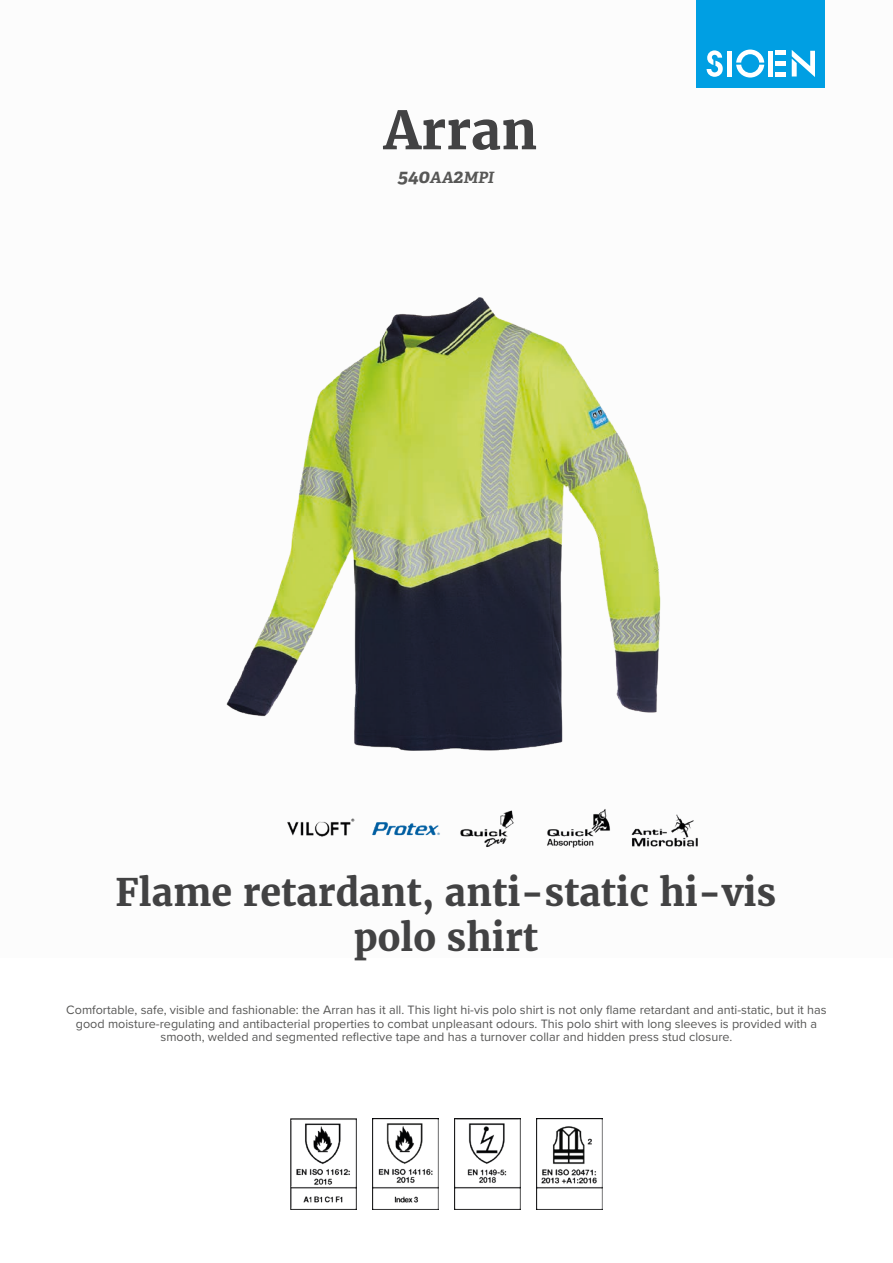
<style>
.page{position:relative;width:893px;height:1263px;background:#fff}
.page>*{position:absolute;margin:0;border:0;box-sizing:border-box;transform-origin:0 0}
.t1{font:700 52.5px "Merriweather";color:#424243}
.t2{font:700 37.5px/45px "Merriweather";color:#424243;text-align:center}
.t3{font:italic 700 15.6px "Adelle";color:#575756}
.t4{font:12.6px/13.6px "Proxima Nova";color:#575756;text-align:center}
.s1{font-size:19.5px}
</style>
<div class="page">
<div style="left:697px;top:0;width:128px;height:88px;background:#009fe3"></div>
<svg style="left:707px;top:50px;width:16px;height:27px"></svg>
<svg style="left:736px;top:50px;width:28px;height:28px"></svg>
<div style="left:727px;top:51px;width:5px;height:26px;background:#fff"></div>
<div style="left:768px;top:51px;width:5px;height:26px;background:#fff"></div>
<div style="left:775px;top:72px;width:11px;height:5px;background:#fff"></div>
<div style="left:775px;top:61px;width:11px;height:5px;background:#fff"></div>
<hr style="left:775px;top:51px;width:11px;height:4px;background:#fff">
<svg style="left:792px;top:50px;width:23px;height:27px"></svg>
<img style="left:688px;top:820px;width:10px;height:27px">
<img style="left:290px;top:1118px;width:67px;height:92px">
<img style="left:372px;top:1118px;width:66px;height:92px">
<img style="left:454px;top:1118px;width:67px;height:92px">
<img style="left:536px;top:1118px;width:67px;height:92px">
<img style="left:226px;top:297px;width:462px;height:551px">
<h1 class="t1" style="left:384px;top:95px;width:155px">Arran</h1>
<p class="t3" style="left:398px;top:168px;width:98px"><span class="s1">540</span>AA<span class="s1">2</span>MPI</p>
<h2 class="t2" style="left:115px;top:869px;width:662px">Flame retardant, anti-static hi-vis polo shirt</h2>
<p class="t4" style="left:66px;top:1002px;width:762px">Comfortable, safe, visible and fashionable: the Arran has it all. This light hi-vis polo shirt is not only flame retardant and anti-static, but it has good moisture-regulating and antibacterial properties to combat unpleasant odours. This polo shirt with long sleeves is provided with a smooth, welded and segmented reflective tape and has a turnover collar and hidden press stud closure.</p>
</div>
